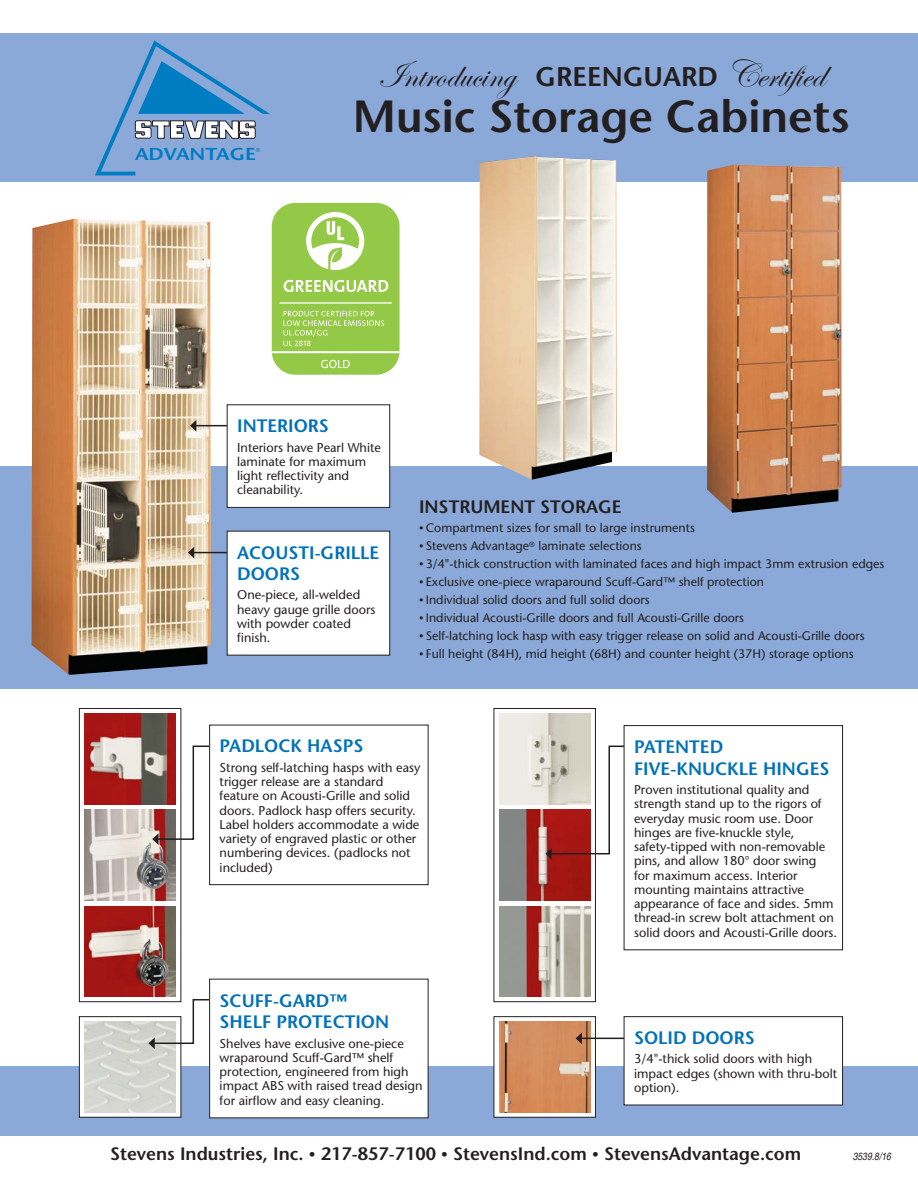
<style>
.page{position:relative;width:918px;height:1188px;background:#fff}
.page>*{position:absolute;margin:0;border:0;box-sizing:border-box;transform-origin:0 0}
.t1{font:600 45px "Stone Sans";color:#231f20}
.t2{font:38.7px "Edwardian Script ITC";color:#231f20}
.t3{font:600 27px "Stone Sans";color:#231f20}
.t4{font:600 18px/21.6px "Stone Sans";color:#0071ba}
.t5{font:600 18px "Stone Sans";color:#231f20}
.t6{font:600 17.25px "Stone Sans";color:#007cc2;scale:1.17 1}
.t7{font:12.75px/14.2px "Stone Sans";color:#231f20}
.t8{font:12.3px "Stone Sans";color:#231f20}
.t9{font:italic condensed 10.5px "Helvetica";color:#231f20}
.t10{font:5.7px "Stone Sans";color:#007cc2}
.s1{font-size:9px}
.s2{font-size:13.5px}
</style>
<div class="page">
<div style="left:0;top:1066px;width:918px;height:70px;background:#8aa8d8"></div>
<div style="left:0;top:34px;width:918px;height:148px;background:#8aa8d8"></div>
<svg style="left:95px;top:40px;width:175px;height:136px"></svg>
<div style="left:0;top:467px;width:918px;height:222px;background:#8aa8d8"></div>
<img style="left:479px;top:156px;width:138px;height:324px">
<img style="left:707px;top:164px;width:135px;height:349px">
<img style="left:32px;top:219px;width:179px;height:456px">
<div style="left:272px;top:203px;width:128px;height:172px;background:#94c947;border-radius:23px"></div>
<hr style="left:272px;top:351px;width:128px;height:2px;background:#fff">
<svg style="left:321px;top:360px;width:29px;height:8px"></svg>
<svg style="left:306px;top:212px;width:58px;height:59px"></svg>
<svg style="left:284px;top:311px;width:100px;height:35px"></svg>
<hr style="left:280px;top:302px;width:112px;height:2px;background:#fff">
<svg style="left:284px;top:280px;width:104px;height:12px"></svg>
<hr style="left:196px;top:425px;width:34px;height:1px;background:#231f20">
<svg style="left:190px;top:420px;width:6px;height:12px"></svg>
<hr style="left:194px;top:552px;width:36px;height:1px;background:#231f20">
<svg style="left:188px;top:547px;width:6px;height:11px"></svg>
<div style="left:227px;top:405px;width:163px;height:102px;background:#fff"></div>
<div style="left:227px;top:404px;width:163px;height:104px;border:1px solid #231f20"></div>
<div style="left:227px;top:531px;width:163px;height:124px;background:#fff"></div>
<img style="left:85px;top:713px;width:91px;height:91px">
<img style="left:85px;top:810px;width:91px;height:90px">
<img style="left:85px;top:906px;width:91px;height:91px">
<div style="left:79px;top:708px;width:102px;height:294px;border:1px solid #231f20"></div>
<svg style="left:81px;top:1021px;width:98px;height:95px"></svg>
<div style="left:79px;top:1016px;width:102px;height:102px;border:1px solid #231f20"></div>
<img style="left:85px;top:1022px;width:91px;height:90px">
<svg style="left:496px;top:1021px;width:98px;height:95px"></svg>
<div style="left:494px;top:1016px;width:102px;height:102px;border:1px solid #231f20"></div>
<img style="left:499px;top:1022px;width:91px;height:90px">
<div style="left:494px;top:708px;width:102px;height:294px;border:1px solid #231f20"></div>
<img style="left:499px;top:713px;width:91px;height:91px">
<img style="left:499px;top:810px;width:91px;height:90px">
<img style="left:499px;top:906px;width:91px;height:91px">
<svg style="left:152px;top:745px;width:57px;height:100px"></svg>
<div style="left:209px;top:725px;width:219px;height:160px;border:1px solid #231f20"></div>
<svg style="left:148px;top:998px;width:61px;height:51px"></svg>
<div style="left:210px;top:979px;width:218px;height:139px;background:#fff"></div>
<svg style="left:545px;top:745px;width:79px;height:115px"></svg>
<div style="left:624px;top:725px;width:219px;height:225px;border:1px solid #231f20"></div>
<hr style="left:581px;top:1038px;width:51px;height:1px;background:#231f20">
<svg style="left:576px;top:1032px;width:6px;height:12px"></svg>
<div style="left:624px;top:1017px;width:219px;height:88px;background:#fff"></div>
<div style="left:624px;top:1016px;width:219px;height:89px;border:1px solid #231f20"></div>
<h3 class="t6" style="left:135px;top:148px;width:105px">ADVANTAGE</h3>
<p class="t10" style="left:256px;top:148px;width:6px">®</p>
<h2 class="t2" style="left:378px;top:50px;width:139px">Introducing</h2>
<h2 class="t2" style="left:726px;top:50px;width:100px">Certified</h2>
<h3 class="t3" style="left:535px;top:66px;width:184px">GREENGUARD</h3>
<h1 class="t1" style="left:353px;top:99px;width:498px">Music Storage Cabinets</h1>
<h3 class="t4" style="left:237px;top:417px;width:93px">INTERIORS</h3>
<p class="t7" style="left:237px;top:441px;width:145px">Interiors have Pearl White laminate for maximum light reflectivity and cleanability.</p>
<h3 class="t4" style="left:237px;top:543px;width:144px">ACOUSTI-GRILLE<br>DOORS</h3>
<p class="t7" style="left:237px;top:589px;width:140px">One-piece, all-welded heavy gauge grille doors with powder coated finish.</p>
<h3 class="t5" style="left:419px;top:500px;width:204px">INSTRUMENT STORAGE</h3>
<p class="t8" style="left:419px;top:523px;width:277px"><span class="s1">•</span> Compartment sizes for small to large instruments</p>
<p class="t8" style="left:419px;top:541px;width:224px"><span class="s1">•</span> Stevens Advantage<sup>®</sup> laminate selections</p>
<p class="t8" style="left:419px;top:559px;width:467px"><span class="s1">•</span> 3/4"-thick construction with laminated faces and high impact 3mm extrusion edges</p>
<p class="t8" style="left:419px;top:577px;width:347px"><span class="s1">•</span> Exclusive one-piece wraparound Scuff-Gard™ shelf protection</p>
<p class="t8" style="left:419px;top:595px;width:232px"><span class="s1">•</span> Individual solid doors and full solid doors</p>
<p class="t8" style="left:419px;top:613px;width:326px"><span class="s1">•</span> Individual Acousti-Grille doors and full Acousti-Grille doors</p>
<p class="t8" style="left:419px;top:631px;width:447px"><span class="s1">•</span> Self-latching lock hasp with easy trigger release on solid and Acousti-Grille doors</p>
<p class="t8" style="left:419px;top:649px;width:436px"><span class="s1">•</span> Full height (84H), mid height (68H) and counter height (37H) storage options</p>
<h3 class="t4" style="left:220px;top:737px;width:145px">PADLOCK HASPS</h3>
<p class="t7" style="left:220px;top:762px;width:202px">Strong self-latching hasps with easy trigger release are a standard feature on Acousti-Grille and solid doors. Padlock hasp offers security.<br>Label holders accommodate a wide variety of engraved plastic or other numbering devices. (padlocks not included)</p>
<h3 class="t4" style="left:634px;top:738px;width:197px">PATENTED<br>FIVE-KNUCKLE HINGES</h3>
<p class="t7" style="left:634px;top:784px;width:205px">Proven institutional quality and strength stand up to the rigors of everyday music room use. Door hinges are five-knuckle style, safety-tipped with non-removable pins, and allow 180° door swing<br>for maximum access. Interior mounting maintains attractive appearance of face and sides. 5mm thread-in screw bolt attachment on solid doors and Acousti-Grille doors.</p>
<h3 class="t4" style="left:220px;top:991px;width:171px">SCUFF-GARD™<br>SHELF PROTECTION</h3>
<p class="t7" style="left:220px;top:1038px;width:205px">Shelves have exclusive one-piece wraparound Scuff-Gard™ shelf protection, engineered from high impact ABS with raised tread design for airflow and easy cleaning.</p>
<h3 class="t4" style="left:634px;top:1029px;width:122px">SOLID DOORS</h3>
<p class="t7" style="left:634px;top:1053px;width:205px">3/4"-thick solid doors with high impact edges (shown with thru-bolt option).</p>
<h3 class="t5" style="left:110px;top:1147px;width:693px">Stevens Industries, Inc. <span class="s2">•</span> 217-857-7100 <span class="s2">•</span> StevensInd.com <span class="s2">•</span> StevensAdvantage.com</h3>
<p class="t9" style="left:853px;top:1153px;width:40px">3539.8/16</p>
</div>
